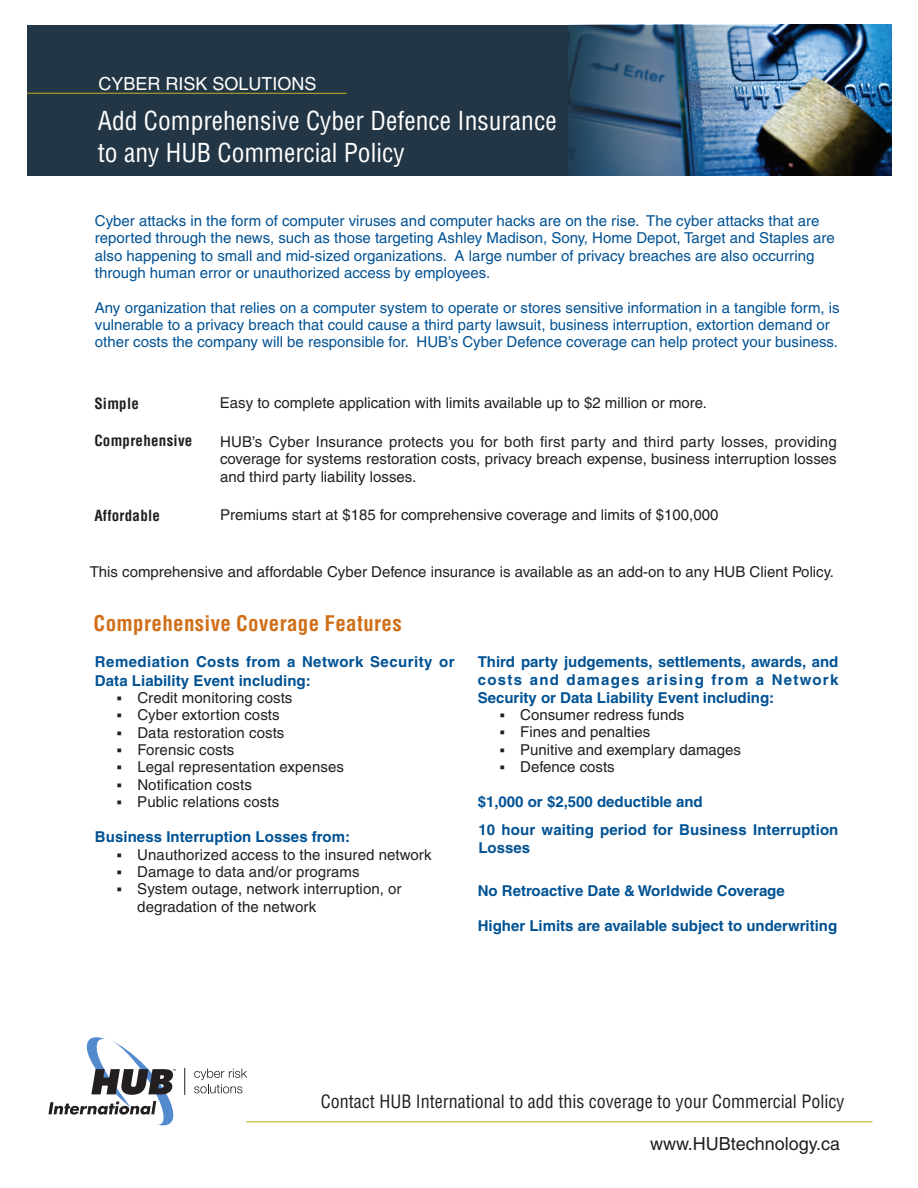
<style>
.page{position:relative;width:918px;height:1188px;background:#fff}
.page>*{position:absolute;margin:0;border:0;box-sizing:border-box;transform-origin:0 0}
.t1{font:condensed 25.5px/31.7px "Helvetica";color:#fff}
.t2{font:700 condensed 21px "Helvetica";letter-spacing:.015em;color:#d06f18}
.t3{font:condensed 18px "Helvetica";color:#231f20}
.t4{font:18px "Helvetica";color:#231f20}
.t5{font:18px "Helvetica";color:#fff}
.t6{font:15px/17.4px "Helvetica";color:#231f20;text-align:justify}
.t7{font:15px/17.4px "Helvetica";color:#005294}
.t8{font:700 15px/17.9px "Helvetica";letter-spacing:.005em;color:#005294;text-align:justify}
.t9{font:700 15px/18.6px "Helvetica";letter-spacing:.03em;color:#005294}
.t10{font:700 condensed 15px "Helvetica";letter-spacing:.015em;color:#231f20}
</style>
<div class="page">
<div style="left:27px;top:25px;width:864px;height:150px;background:#233645"></div>
<hr style="left:27px;top:93px;width:320px;height:1px;background:#bfaf2b">
<img style="left:568px;top:25px;width:323px;height:150px">
<svg style="left:194px;top:1069px;width:53px;height:24px"></svg>
<svg style="left:48px;top:1037px;width:137px;height:89px"></svg>
<hr style="left:246px;top:1121px;width:627px;height:1px;background:#bfaf2b">
<p class="t5" style="left:98px;top:76px;width:220px">CYBER RISK SOLUTIONS</p>
<h1 class="t1" style="left:98px;top:108px;width:460px">Add Comprehensive Cyber Defence Insurance to any HUB Commercial Policy</h1>
<p class="t7" style="left:95px;top:213px;width:741px">Cyber attacks in the form of computer viruses and computer hacks are on the rise. The cyber attacks that are reported through the news, such as those targeting Ashley Madison, Sony, Home Depot, Target and Staples are also happening to small and mid-sized organizations. A large number of privacy breaches are also occurring through human error or unauthorized access by employees.</p>
<p class="t7" style="left:95px;top:300px;width:746px">Any organization that relies on a computer system to operate or stores sensitive information in a tangible form, is vulnerable to a privacy breach that could cause a third party lawsuit, business interruption, extortion demand or other costs the company will be responsible for. HUB’s Cyber Defence coverage can help protect your business.</p>
<p class="t10" style="left:94px;top:398px;width:46px">Simple</p>
<p class="t10" style="left:94px;top:435px;width:100px">Comprehensive</p>
<p class="t10" style="left:94px;top:509px;width:67px">Affordable</p>
<p class="t6" style="left:220px;top:395px;width:489px">Easy to complete application with limits available up to $2 million or more.</p>
<p class="t6" style="left:220px;top:434px;width:618px">HUB’s Cyber Insurance protects you for both first party and third party losses, providing coverage for systems restoration costs, privacy breach expense, business interruption losses and third party liability losses.</p>
<p class="t6" style="left:220px;top:507px;width:500px">Premiums start at $185 for comprehensive coverage and limits of $100,000</p>
<p class="t6" style="left:90px;top:564px;width:746px">This comprehensive and affordable Cyber Defence insurance is available as an add-on to any HUB Client Policy.</p>
<h2 class="t2" style="left:94px;top:616px;width:310px">Comprehensive Coverage Features</h2>
<p class="t9" style="left:95px;top:654px;width:361px">Remediation Costs from a Network Security or<br>Data Liability Event including:</p>
<p class="t6" style="left:117px;top:690px;width:177px">▪ Credit monitoring costs</p>
<p class="t6" style="left:117px;top:708px;width:165px">▪ Cyber extortion costs</p>
<p class="t6" style="left:117px;top:725px;width:169px">▪ Data restoration costs</p>
<p class="t6" style="left:117px;top:742px;width:119px">▪ Forensic costs</p>
<p class="t6" style="left:117px;top:760px;width:229px">▪ Legal representation expenses</p>
<p class="t6" style="left:117px;top:777px;width:137px">▪ Notification costs</p>
<p class="t6" style="left:117px;top:794px;width:164px">▪ Public relations costs</p>
<p class="t8" style="left:95px;top:829px;width:257px">Business Interruption Losses from:</p>
<p class="t6" style="left:116px;top:847px;width:317px">▪ Unauthorized access to the insured network</p>
<p class="t6" style="left:116px;top:864px;width:245px">▪ Damage to data and/or programs</p>
<p class="t6" style="left:137px;top:881px;width:266px;line-height:18px;text-indent:-21px">▪ System outage, network interruption, or degradation of the network</p>
<p class="t8" style="left:478px;top:654px;width:362px">Third party judgements, settlements, awards, and costs and damages arising from a Network Security or Data Liability Event including:</p>
<p class="t6" style="left:499px;top:707px;width:187px">▪ Consumer redress funds</p>
<p class="t6" style="left:499px;top:725px;width:152px">▪ Fines and penalties</p>
<p class="t6" style="left:499px;top:742px;width:243px">▪ Punitive and exemplary damages</p>
<p class="t6" style="left:499px;top:759px;width:117px">▪ Defence costs</p>
<p class="t8" style="left:478px;top:794px;width:226px">$1,000 or $2,500 deductible and</p>
<p class="t8" style="left:478px;top:822px;width:362px">10 hour waiting period for Business Interruption<br>Losses</p>
<p class="t8" style="left:478px;top:883px;width:309px">No Retroactive Date &amp; Worldwide Coverage</p>
<p class="t8" style="left:478px;top:918px;width:361px">Higher Limits are available subject to underwriting</p>
<p class="t3" style="left:321px;top:1094px;width:525px">Contact HUB International to add this coverage to your Commercial Policy</p>
<p class="t4" style="left:650px;top:1136px;width:192px">www.HUBtechnology.ca</p>
</div>
